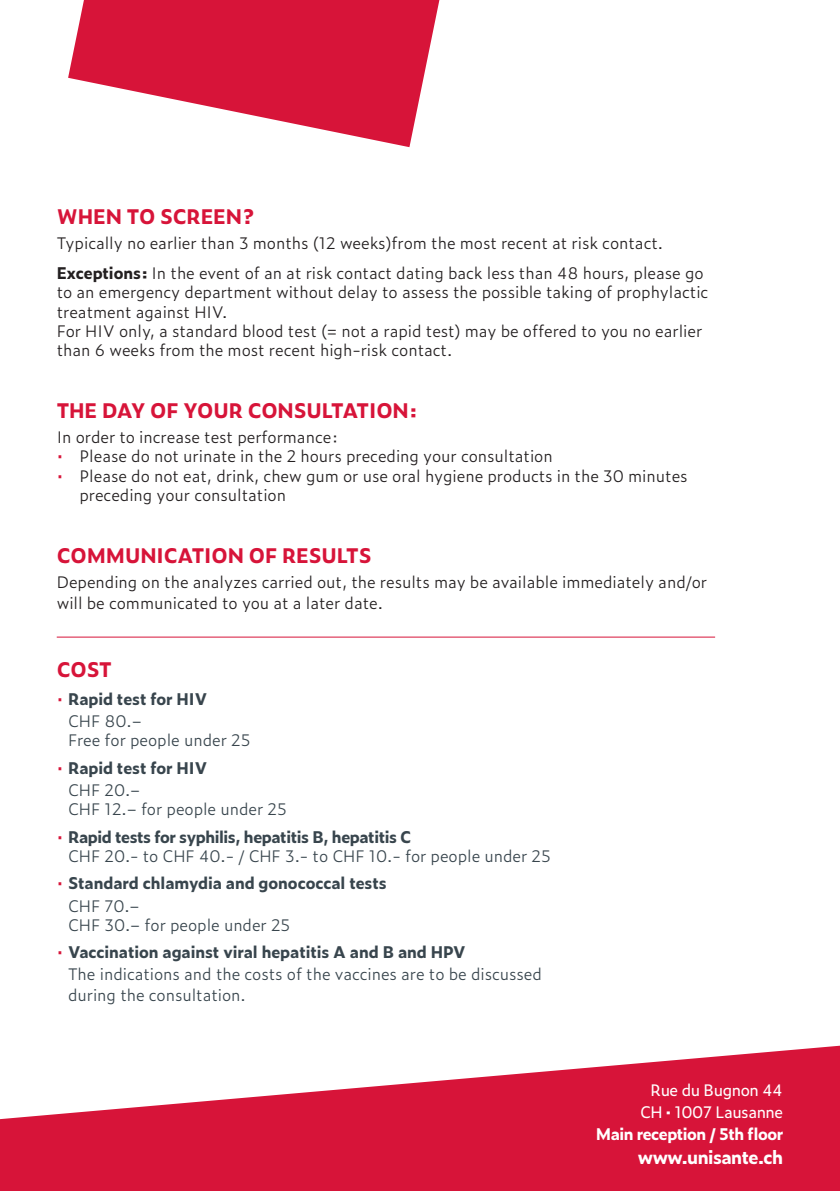
<style>
.page{position:relative;width:840px;height:1191px;background:#fff}
.page>*{position:absolute;margin:0;border:0;box-sizing:border-box;transform-origin:0 0}
.t1{font:700 20px "Zeitung Pro";letter-spacing:-.005em;color:#d71439}
.t2{font:700 18px "Zeitung Pro";letter-spacing:-.03em;color:#fff}
.t3{font:300 16px/19.2px "Zeitung Pro";letter-spacing:-.005em;color:#231f20}
.t4{font:300 16px/20.4px "Zeitung Pro";letter-spacing:-.005em;color:#38454d}
.t5{font:700 16px "Zeitung Pro";letter-spacing:-.005em;color:#38454d}
.t6{font:700 16px "Zeitung Pro";letter-spacing:-.025em;color:#38454d}
.t7{font:16px "Zeitung Pro";letter-spacing:-.03em;color:#fff}
.t8{font:700 16px "Zeitung Pro";letter-spacing:-.03em;color:#fff}
.s1{font-weight:700}
.s2{color:#d71439}
.s3{font-weight:300;color:#d71439}
.s4{font-size:22px}
</style>
<div class="page">
<svg style="left:68px;top:0;width:371px;height:147px;fill:#d71439"></svg>
<svg style="left:0;top:1045px;width:839px;height:146px;fill:#d71439"></svg>
<hr style="left:57px;top:637px;width:657px;height:1px;background:#d71439">
<p class="t1" style="left:57px;top:201px;width:199px">WHEN TO SCREEN ?</p>
<p class="t3" style="left:57px;top:232px;width:607px">Typically no earlier than 3 months (12 weeks)from the most recent at risk contact.</p>
<p class="t3" style="left:57px;top:263px;width:652px"><span class="s1">Exceptions :</span> In the event of an at risk contact dating back less than 48 hours, please go to an emergency department without delay to assess the possible taking of prophylactic treatment against HIV.</p>
<p class="t3" style="left:57px;top:321px;width:646px">For HIV only, a standard blood test (= not a rapid test) may be offered to you no earlier than 6 weeks from the most recent high-risk contact.</p>
<p class="t1" style="left:57px;top:395px;width:361px">THE DAY OF YOUR CONSULTATION :</p>
<p class="t3" style="left:57px;top:427px;width:282px">In order to increase test performance :</p>
<p class="t3" style="left:57px;top:446px;width:497px"><span class="s2">•</span> Please do not urinate in the 2 hours preceding your consultation</p>
<p class="t3" style="left:79px;top:465px;width:609px;text-indent:-23px"><span class="s2">•</span> Please do not eat, drink, chew gum or use oral hygiene products in the 30 minutes preceding your consultation</p>
<p class="t1" style="left:57px;top:540px;width:316px">COMMUNICATION OF RESULTS</p>
<p class="t3" style="left:57px;top:571px;width:651px;line-height:20.4px">Depending on the analyzes carried out, the results may be available immediately and/or will be communicated to you at a later date.</p>
<p class="t1" style="left:57px;top:654px;width:57px">COST</p>
<p class="t5" style="left:57px;top:686px;width:152px"><span class="s3">•</span> Rapid test for HIV</p>
<p class="t4" style="left:68px;top:710px;width:75px">CHF 80.–</p>
<p class="t4" style="left:68px;top:729px;width:184px">Free for people under 25</p>
<p class="t5" style="left:57px;top:755px;width:152px"><span class="s3">•</span> Rapid test for HIV</p>
<p class="t4" style="left:68px;top:779px;width:74px">CHF 20.–</p>
<p class="t4" style="left:68px;top:798px;width:220px">CHF 12.– for people under 25</p>
<p class="t6" style="left:57px;top:824px;width:356px"><span class="s3">•</span> Rapid tests for syphilis, hepatitis B, hepatitis C</p>
<p class="t4" style="left:68px;top:845px;width:484px">CHF 20.- to CHF 40.- / CHF 3.- to CHF 10.- for people under 25</p>
<p class="t5" style="left:57px;top:871px;width:331px"><span class="s3">•</span> Standard chlamydia and gonococcal tests</p>
<p class="t4" style="left:68px;top:894px;width:73px">CHF 70.–</p>
<p class="t4" style="left:68px;top:914px;width:224px">CHF 30.– for people under 25</p>
<p class="t5" style="left:57px;top:940px;width:410px"><span class="s3">•</span> Vaccination against viral hepatitis A and B and HPV</p>
<p class="t4" style="left:68px;top:963px;width:475px">The indications and the costs of the vaccines are to be discussed during the consultation.</p>
<p class="t7" style="left:650px;top:1077px;width:134px">Rue du Bugnon 44</p>
<p class="t7" style="left:639px;top:1099px;width:144px">CH <span class="s4">·</span> 1007 Lausanne</p>
<p class="t8" style="left:595px;top:1121px;width:189px">Main reception / 5th floor</p>
<p class="t2" style="left:637px;top:1143px;width:147px">www.unisante.ch</p>
</div>
